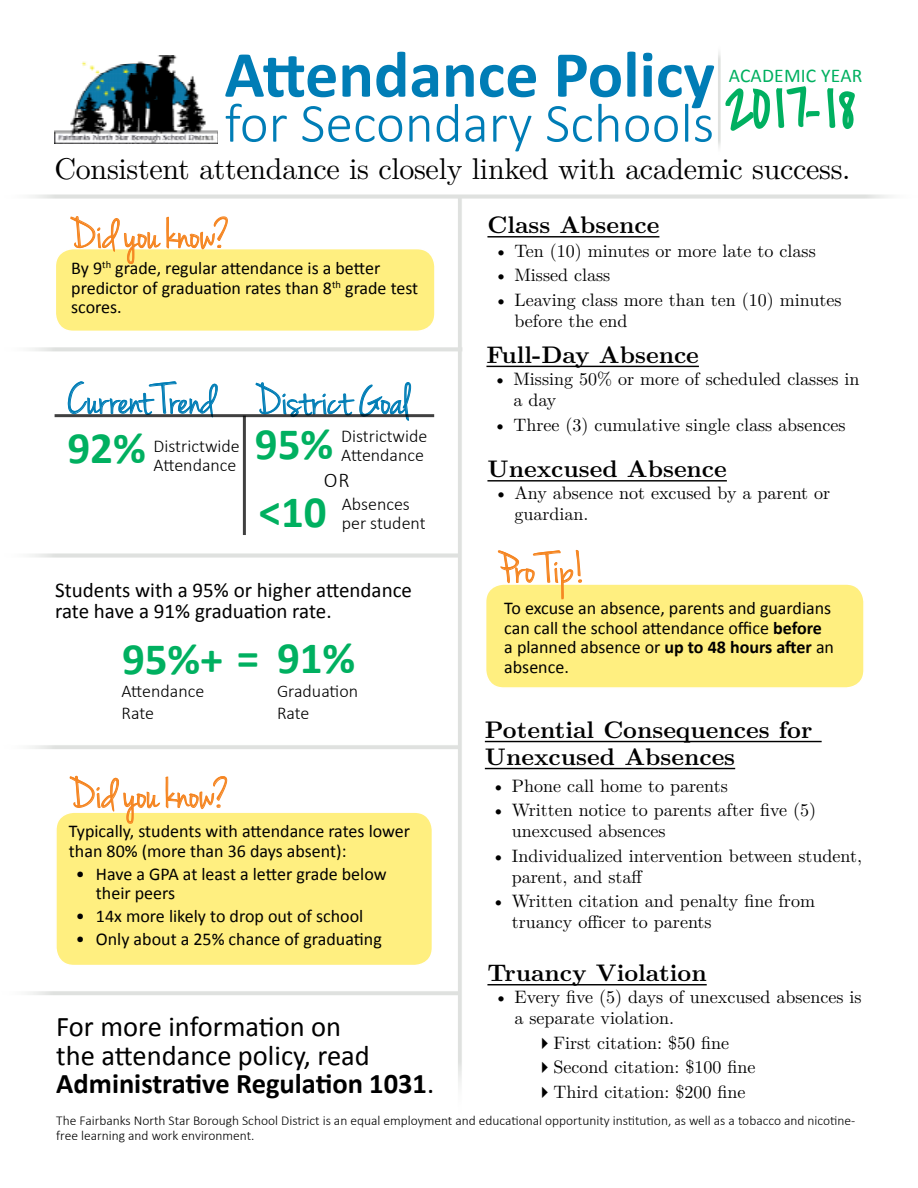
<style>
.page{position:relative;width:918px;height:1188px;background:#fff}
.page>*{position:absolute;margin:0;border:0;box-sizing:border-box;transform-origin:0 0}
.t1{font:700 66.15px "Calibri";color:#007db6}
.t2{font:300 55.5px "Calibri";color:#007db6}
.t3{font:45px "Jenna Sue";color:#f5841f}
.t4{font:45px "Jenna Sue";color:#007db6}
.t5{font:700 45px "Calibri";color:#00b060}
.t6{font:30px "LM Roman 10";letter-spacing:-.01em;color:#000}
.t7{font:28.5px/28.5px "Calibri";color:#000}
.t8{font:700 24px/27px "LM Roman 10";color:#000}
.t9{font:21px/21px "Calibri";color:#000}
.t10{font:300 21px "Calibri";color:#000}
.t11{font:19.5px "Calibri";letter-spacing:.01em;color:#00b060}
.t12{font:18px/21px "LM Roman 10";color:#000}
.t13{font:18px/19.5px "Calibri";color:#000}
.t14{font:300 18px/19.5px "Calibri";color:#000}
.t15{font:300 13.5px/15px "Calibri";color:#000}
.s1{font-weight:700}
</style>
<div class="page">
<hr style="left:487px;top:236px;width:172px;height:2px;background:#000">
<hr style="left:486px;top:366px;width:213px;height:1px;background:#000">
<hr style="left:487px;top:480px;width:240px;height:2px;background:#000">
<div style="left:486px;top:584px;width:378px;height:104px;background:#ffef80;border-radius:18px"></div>
<div style="left:485px;top:583px;width:380px;height:106px;border:2px solid #fff;border-radius:18px"></div>
<svg style="left:498px;top:549px;width:84px;height:51px"></svg>
<hr style="left:487px;top:984px;width:220px;height:1px;background:#000">
<hr style="left:485px;top:741px;width:337px;height:1px;background:#000">
<hr style="left:485px;top:768px;width:250px;height:1px;background:#000">
<div style="left:56px;top:812px;width:376px;height:154px;background:#ffef80;border-radius:18px"></div>
<div style="left:55px;top:811px;width:378px;height:155px;border:2px solid #fff;border-radius:18px"></div>
<svg style="left:69px;top:776px;width:158px;height:48px"></svg>
<img style="left:54px;top:56px;width:164px;height:88px">
<svg style="left:255px;top:382px;width:156px;height:39px"></svg>
<svg style="left:68px;top:381px;width:150px;height:37px"></svg>
<hr style="left:55px;top:414px;width:379px;height:3px;background:#000">
<hr style="left:243px;top:416px;width:3px;height:119px;background:#000">
<div style="left:55px;top:249px;width:380px;height:82px;background:#ffef80;border-radius:18px"></div>
<div style="left:55px;top:248px;width:381px;height:84px;border:2px solid #fff;border-radius:18px"></div>
<svg style="left:70px;top:216px;width:158px;height:48px"></svg>
<div style="left:1px;top:194px;width:917px;height:5px;background:#dfe1df"></div>
<hr style="left:458px;top:196px;width:4px;height:919px;background:#dfe1df">
<div style="left:1px;top:347px;width:461px;height:5px;background:#dfe1df"></div>
<div style="left:1px;top:553px;width:459px;height:5px;background:#dfe1df"></div>
<hr style="left:1px;top:745px;width:459px;height:4px;background:#dfe1df">
<hr style="left:0;top:991px;width:460px;height:4px;background:#dfe1df">
<svg style="left:725px;top:86px;width:130px;height:45px"></svg>
<hr style="left:718px;top:45px;width:3px;height:110px;background:#dfe1df">
<h1 class="t1" style="left:225px;top:32px;width:492px">Attendance Policy</h1>
<p class="t11" style="left:729px;top:63px;width:135px">ACADEMIC YEAR</p>
<h2 class="t2" style="left:225px;top:89px;width:491px">for Secondary Schools</h2>
<h3 class="t6" style="left:55px;top:146px;width:798px">Consistent attendance is closely linked with academic success.</h3>
<h3 class="t8" style="left:487px;top:210px;width:173px">Class Absence</h3>
<p class="t12" style="left:494px;top:238px;width:323px">• Ten (10) minutes or more late to class</p>
<p class="t12" style="left:494px;top:263px;width:118px">• Missed class</p>
<p class="t12" style="left:514px;top:288px;width:329px;text-indent:-20px">• Leaving class more than ten (10) minutes before the end</p>
<h3 class="t8" style="left:486px;top:339px;width:214px">Full-Day Absence</h3>
<p class="t12" style="left:513px;top:367px;width:348px;text-indent:-20px">• Missing 50% or more of scheduled classes in a day</p>
<p class="t12" style="left:493px;top:413px;width:354px">• Three (3) cumulative single class absences</p>
<h3 class="t8" style="left:487px;top:454px;width:241px">Unexcused Absence</h3>
<p class="t12" style="left:514px;top:481px;width:317px;text-indent:-20px">• Any absence not excused by a parent or guardian.</p>
<h3 class="t3" style="left:70px;top:209px;width:162px">Did you know?</h3>
<p class="t13" style="left:71px;top:259px;width:349px">By 9<sup>th</sup> grade, regular attendance is a better predictor of graduation rates than 8<sup>th</sup> grade test scores.</p>
<h3 class="t4" style="left:67px;top:374px;width:149px">Current Trend</h3>
<h3 class="t5" style="left:67px;top:419px;width:80px">92%</h3>
<h3 class="t4" style="left:255px;top:375px;width:156px">District Goal</h3>
<h3 class="t5" style="left:255px;top:415px;width:80px">95%</h3>
<p class="t14" style="left:341px;top:425px;width:88px">Districtwide<br>Attendance</p>
<p class="t14" style="left:154px;top:435px;width:88px">Districtwide<br>Attendance</p>
<p class="t10" style="left:324px;top:467px;width:27px">OR</p>
<h3 class="t5" style="left:259px;top:483px;width:70px">&lt;10</h3>
<p class="t14" style="left:342px;top:493px;width:85px">Absences per student</p>
<p class="t9" style="left:55px;top:580px;width:358px">Students with a 95% or higher attendance rate have a 91% graduation rate.</p>
<h3 class="t5" style="left:122px;top:630px;width:235px">95%+ = 91%</h3>
<p class="t14" style="left:121px;top:680px;width:84px;line-height:21.6px">Attendance<br>Rate</p>
<p class="t14" style="left:277px;top:680px;width:83px;line-height:21.6px">Graduation<br>Rate</p>
<h3 class="t3" style="left:69px;top:768px;width:162px">Did you know?</h3>
<p class="t13" style="left:69px;top:822px;width:343px">Typically, students with attendance rates lower than 80% (more than 36 days absent):</p>
<p class="t13" style="left:96px;top:864px;width:292px;text-indent:-20px">• Have a GPA at least a letter grade below their peers</p>
<p class="t13" style="left:76px;top:907px;width:289px">• 14x more likely to drop out of school</p>
<p class="t13" style="left:76px;top:930px;width:308px">• Only about a 25% chance of graduating</p>
<h3 class="t7" style="left:56px;top:1013px;width:379px">For more information on<br>the attendance policy, read<br><span class="s1">Administrative Regulation 1031</span>.</h3>
<h3 class="t3" style="left:499px;top:543px;width:88px">Pro Tip!</h3>
<p class="t13" style="left:504px;top:599px;width:331px">To excuse an absence, parents and guardians can call the school attendance office <span class="s1">before </span>a planned absence or <span class="s1">up to 48 hours after</span> an absence.</p>
<h3 class="t8" style="left:485px;top:714px;width:329px">Potential Consequences for<br>Unexcused Absences</h3>
<p class="t12" style="left:492px;top:774px;width:238px">• Phone call home to parents</p>
<p class="t12" style="left:512px;top:798px;width:306px;text-indent:-20px">• Written notice to parents after five (5) unexcused absences</p>
<p class="t12" style="left:512px;top:844px;width:352px;text-indent:-20px">• Individualized intervention between student, parent, and staff</p>
<p class="t12" style="left:512px;top:889px;width:305px;text-indent:-20px">• Written citation and penalty fine from truancy officer to parents</p>
<h3 class="t8" style="left:487px;top:958px;width:221px">Truancy Violation</h3>
<p class="t12" style="left:514px;top:985px;width:349px;text-indent:-20px">• Every five (5) days of unexcused absences is a separate violation.</p>
<p class="t12" style="left:535px;top:1031px;width:195px">✔First citation: $50 fine</p>
<p class="t12" style="left:535px;top:1055px;width:222px">✔Second citation: $100 fine</p>
<p class="t12" style="left:535px;top:1080px;width:212px">✔Third citation: $200 fine</p>
<p class="t15" style="left:56px;top:1112px;width:801px">The Fairbanks North Star Borough School District is an equal employment and educational opportunity institution, as well as a tobacco and nicotine&shy;free learning and work environment.</p>
</div>
